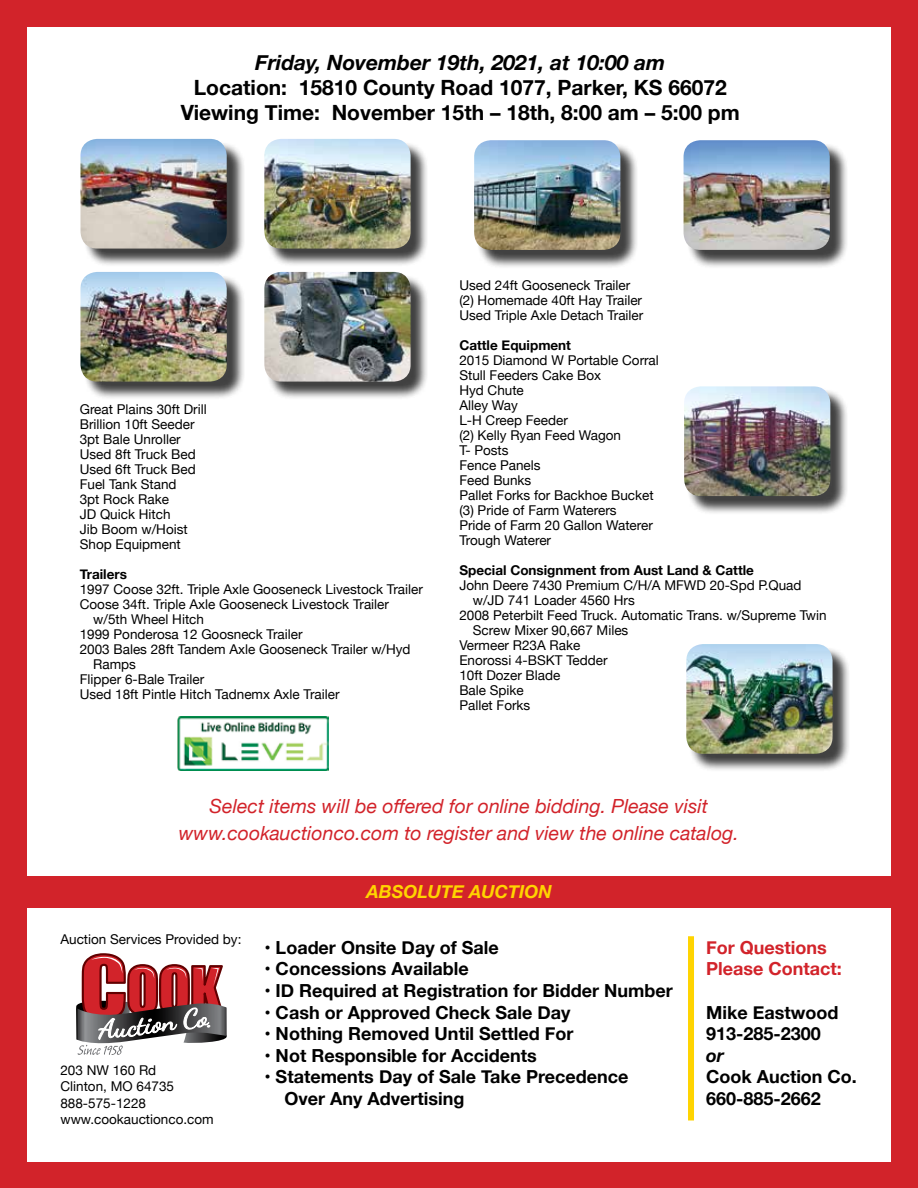
<style>
.page{position:relative;width:918px;height:1188px;background:#d2232a}
.page>*{position:absolute;margin:0;border:0;box-sizing:border-box;transform-origin:0 0}
.t1{font:700 21px/25.2px "Helvetica Neue";color:#000;text-align:center}
.t2{font:italic 700 21px "Helvetica Neue";color:#000}
.t3{font:italic 19.5px/27px "Helvetica Neue";color:#d2232a;text-align:center}
.t4{font:700 18px/21.6px "Helvetica Neue";color:#000}
.t5{font:700 18px/21.6px "Helvetica Neue";color:#d2232a}
.t6{font:italic 700 18px "Helvetica Neue";color:#ffd400}
.t7{font:italic 700 18px "Helvetica Neue";color:#000}
.t8{font:13.5px/15px "Helvetica Neue";color:#000}
.t9{font:700 13.5px "Helvetica Neue";color:#000}
</style>
<div class="page">
<div style="left:27px;top:27px;width:864px;height:1135px;background:#fff"></div>
<div style="left:19px;top:876px;width:883px;height:32px;background:#d2232a"></div>
<div style="left:688px;top:936px;width:6px;height:184px;background:#ffd400"></div>
<svg style="left:76px;top:953px;width:151px;height:102px"></svg>
<img style="left:177px;top:717px;width:151px;height:54px">
<div style="left:686px;top:389px;width:163px;height:126px;background:#000;opacity:.75"></div>
<img style="left:684px;top:386px;width:146px;height:110px">
<div style="left:83px;top:274px;width:162px;height:127px;background:#000;opacity:.75"></div>
<img style="left:80px;top:272px;width:147px;height:110px">
<div style="left:267px;top:274px;width:162px;height:127px;background:#000;opacity:.75"></div>
<img style="left:264px;top:272px;width:147px;height:110px">
<div style="left:689px;top:646px;width:162px;height:127px;background:#000;opacity:.75"></div>
<img style="left:686px;top:644px;width:147px;height:110px">
<div style="left:83px;top:141px;width:162px;height:127px;background:#000;opacity:.75"></div>
<img style="left:80px;top:139px;width:147px;height:110px">
<div style="left:267px;top:141px;width:162px;height:127px;background:#000;opacity:.75"></div>
<img style="left:264px;top:139px;width:147px;height:110px">
<div style="left:476px;top:142px;width:163px;height:127px;background:#000;opacity:.75"></div>
<img style="left:474px;top:140px;width:146px;height:110px">
<div style="left:686px;top:142px;width:162px;height:127px;background:#000;opacity:.75"></div>
<img style="left:684px;top:140px;width:146px;height:110px">
<h1 class="t2" style="left:255px;top:46px;width:412px">Friday, November 19th, 2021, at 10:00 am</h1>
<h1 class="t1" style="left:181px;top:75px;width:560px">Location: 15810 County Road 1077, Parker, KS 66072<br>Viewing Time: November 15th – 18th, 8:00 am – 5:00 pm</h1>
<p class="t8" style="left:80px;top:402px;width:129px">Great Plains 30ft Drill<br>Brillion 10ft Seeder<br>3pt Bale Unroller<br>Used 8ft Truck Bed<br>Used 6ft Truck Bed<br>Fuel Tank Stand<br>3pt Rock Rake<br>JD Quick Hitch<br>Jib Boom w/Hoist<br>Shop Equipment</p>
<p class="t9" style="left:80px;top:564px;width:49px">Trailers</p>
<p class="t8" style="left:80px;top:582px;width:345px">1997 Coose 32ft. Triple Axle Gooseneck Livestock Trailer</p>
<p class="t8" style="left:80px;top:597px;width:311px">Coose 34ft. Triple Axle Gooseneck Livestock Trailer</p>
<p class="t8" style="left:93px;top:612px;width:112px">w/5th Wheel Hitch</p>
<p class="t8" style="left:80px;top:627px;width:224px">1999 Ponderosa 12 Goosneck Trailer</p>
<p class="t8" style="left:80px;top:642px;width:332px">2003 Bales 28ft Tandem Axle Gooseneck Trailer w/Hyd</p>
<p class="t8" style="left:93px;top:657px;width:44px">Ramps</p>
<p class="t8" style="left:80px;top:672px;width:126px">Flipper 6-Bale Trailer</p>
<p class="t8" style="left:80px;top:687px;width:261px">Used 18ft Pintle Hitch Tadnemx Axle Trailer</p>
<p class="t8" style="left:459px;top:279px;width:186px">Used 24ft Gooseneck Trailer (2) Homemade 40ft Hay Trailer<br>Used Triple Axle Detach Trailer</p>
<p class="t9" style="left:459px;top:335px;width:113px">Cattle Equipment</p>
<p class="t8" style="left:459px;top:354px;width:201px">2015 Diamond W Portable Corral<br>Stull Feeders Cake Box<br>Hyd Chute<br>Alley Way<br>L-H Creep Feeder<br>(2) Kelly Ryan Feed Wagon<br>T- Posts<br>Fence Panels<br>Feed Bunks<br>Pallet Forks for Backhoe Bucket (3) Pride of Farm Waterers<br>Pride of Farm 20 Gallon Waterer<br>Trough Waterer</p>
<p class="t9" style="left:459px;top:560px;width:296px">Special Consignment from Aust Land &amp; Cattle</p>
<p class="t8" style="left:459px;top:579px;width:344px">John Deere 7430 Premium C/H/A MFWD 20-Spd P.Quad</p>
<p class="t8" style="left:473px;top:594px;width:164px">w/JD 741 Loader 4560 Hrs</p>
<p class="t8" style="left:459px;top:609px;width:369px">2008 Peterbilt Feed Truck. Automatic Trans. w/Supreme Twin</p>
<p class="t8" style="left:473px;top:624px;width:157px">Screw Mixer 90,667 Miles</p>
<p class="t8" style="left:459px;top:639px;width:123px">Vermeer R23A Rake</p>
<p class="t8" style="left:459px;top:654px;width:150px">Enorossi 4-BSKT Tedder</p>
<p class="t8" style="left:459px;top:669px;width:102px">10ft Dozer Blade</p>
<p class="t8" style="left:459px;top:684px;width:66px">Bale Spike</p>
<p class="t8" style="left:459px;top:699px;width:72px">Pallet Forks</p>
<h2 class="t3" style="left:179px;top:794px;width:562px">Select items will be offered for online bidding. Please visit www.cookauctionco.com to register and view the online catalog.</h2>
<p class="t8" style="left:60px;top:932px;width:183px">Auction Services Provided by:</p>
<p class="t8" style="left:60px;top:1063px;width:155px;line-height:16.5px">203 NW 160 Rd<br>Clinton, MO 64735<br>888-575-1228 www.cookauctionco.com</p>
<h3 class="t6" style="left:367px;top:878px;width:187px">ABSOLUTE AUCTION</h3>
<h3 class="t4" style="left:264px;top:937px;width:236px">• Loader Onsite Day of Sale</h3>
<h3 class="t4" style="left:264px;top:959px;width:206px">• Concessions Available</h3>
<h3 class="t4" style="left:264px;top:980px;width:410px">• ID Required at Registration for Bidder Number</h3>
<h3 class="t4" style="left:264px;top:1002px;width:308px">• Cash or Approved Check Sale Day</h3>
<h3 class="t4" style="left:264px;top:1023px;width:311px">• Nothing Removed Until Settled For</h3>
<h3 class="t4" style="left:264px;top:1045px;width:274px">• Not Responsible for Accidents</h3>
<h3 class="t4" style="left:284px;top:1067px;width:345px;text-indent:-20px">• Statements Day of Sale Take Precedence<br>Over Any Advertising</h3>
<h3 class="t5" style="left:706px;top:937px;width:137px">For Questions<br>Please Contact:</h3>
<h3 class="t4" style="left:706px;top:1002px;width:134px">Mike Eastwood<br>913-285-2300</h3>
<h3 class="t7" style="left:706px;top:1041px;width:19px">or</h3>
<h3 class="t4" style="left:706px;top:1067px;width:152px">Cook Auction Co.<br>660-885-2662</h3>
</div>
